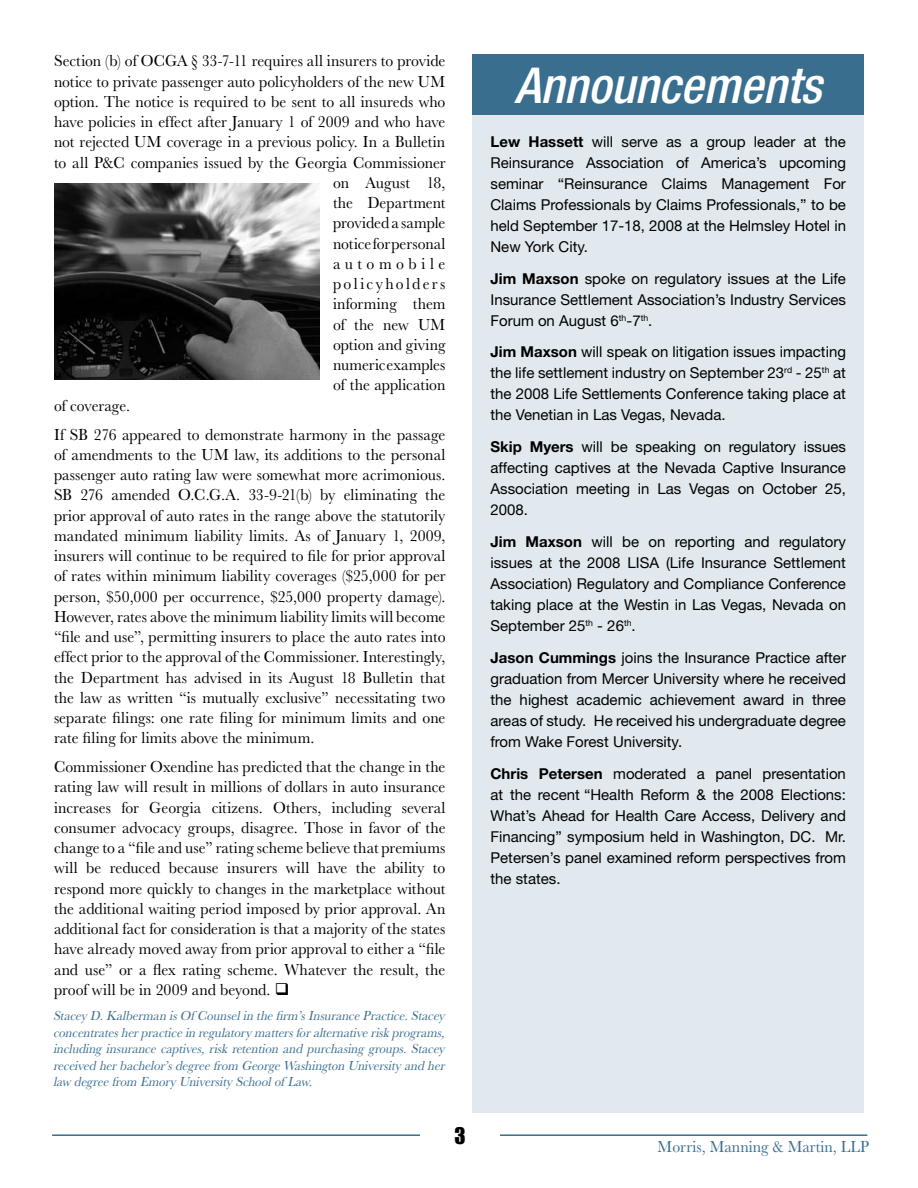
<style>
.page{position:relative;width:918px;height:1188px;background:#fff}
.page>*{position:absolute;margin:0;border:0;box-sizing:border-box;transform-origin:0 0}
.t1{font:italic 500 condensed 49.5px "Helvetica Neue LT";color:#fff}
.t2{font:16.5px/20.2px "URW Basker T Regu Narr";color:#000;text-align:justify}
.t3{font:16.5px "URW Basker T Regu Narr";color:#3a6e8f}
.t4{font:16.5px "URW Basker T Regu Narr";letter-spacing:.14em;color:#000}
.t5{font:16.5px "URW Basker T Regu Narr";letter-spacing:.275em;color:#000}
.t6{font:15px/21px "Helvetica Neue LT";color:#000;text-align:justify}
.t7{font:13.5px/16.5px "URW Basker T Regu Narr Obli";color:#3a6e8f;text-align:justify}
.s1{font-weight:700}
</style>
<div class="page">
<hr style="left:52px;top:1134px;width:815px;height:2px;background:#3a6e8f">
<div style="left:420px;top:1127px;width:80px;height:51px;background:#fff"></div>
<div style="left:472px;top:54px;width:392px;height:1059px;background:#e1e9ee"></div>
<div style="left:472px;top:54px;width:392px;height:61px;background:#3a6e8f"></div>
<img style="left:54px;top:183px;width:266px;height:197px">
<p class="t2" style="left:54px;top:51px;width:393px">Section (b) of OCGA § 33-7-11 requires all insurers to provide</p>
<p class="t2" style="left:54px;top:72px;width:393px">notice to private passenger auto policyholders of the new UM</p>
<p class="t2" style="left:54px;top:92px;width:393px">option. The notice is required to be sent to all insureds who</p>
<p class="t2" style="left:54px;top:112px;width:393px">have policies in effect after January 1 of 2009 and who have</p>
<p class="t2" style="left:54px;top:132px;width:393px">not rejected UM coverage in a previous policy. In a Bulletin</p>
<p class="t2" style="left:54px;top:153px;width:393px">to all P&amp;C companies issued by the Georgia Commissioner</p>
<p class="t2" style="left:333px;top:173px;width:114px">on August 1 8,</p>
<p class="t2" style="left:333px;top:193px;width:114px">the Department</p>
<p class="t2" style="left:333px;top:213px;width:114px">provided a sample</p>
<p class="t2" style="left:333px;top:234px;width:114px">notice for personal</p>
<p class="t5" style="left:333px;top:255px;width:114px">automobile</p>
<p class="t4" style="left:333px;top:275px;width:114px">policyholders</p>
<p class="t2" style="left:333px;top:294px;width:114px">informing them</p>
<p class="t2" style="left:333px;top:315px;width:114px">of the new UM</p>
<p class="t2" style="left:333px;top:335px;width:114px">option and giving</p>
<p class="t2" style="left:333px;top:355px;width:114px">numeric examples</p>
<p class="t2" style="left:333px;top:375px;width:114px">of the application</p>
<p class="t2" style="left:54px;top:396px;width:78px">of coverage.</p>
<p class="t2" style="left:54px;top:424px;width:393px">If SB 276 appeared to demonstrate harmony in the passage of amendments to the UM law, its additions to the personal passenger auto rating law were somewhat more acrimonious.<br>SB 276 amended O.C.G.A. 33-9-21 (b) by eliminating the prior approval of auto rates in the range above the statutorily mandated minimum liability limits. As of January 1 , 2009, insurers will continue to be required to file for prior approval of rates within minimum liability coverages ($25,000 for per person, $50,000 per occurrence, $25,000 property damage).<br>However, rates above the minimum liability limits will become “file and use”, permitting insurers to place the auto rates into effect prior to the approval of the Commissioner. Interestingly, the Department has advised in its August 1 8 Bulletin that the law as written “is mutually exclusive” necessitating two separate filings: one rate filing for minimum limits and one rate filing for limits above the minimum.</p>
<p class="t2" style="left:54px;top:757px;width:393px">Commissioner Oxendine has predicted that the change in the rating law will result in millions of dollars in auto insurance increases for Georgia citizens. Others, including several consumer advocacy groups, disagree. Those in favor of the change to a “file and use” rating scheme believe that premiums will be reduced because insurers will have the ability to respond more quickly to changes in the marketplace without the additional waiting period imposed by prior approval. An additional fact for consideration is that a majority of the states have already moved away from prior approval to either a “file and use” or a flex rating scheme. Whatever the result, the proof will be in 2009 and beyond. ❑</p>
<p class="t7" style="left:54px;top:1008px;width:393px">Stacey D. Kalberman is Of Counsel in the firm’s Insurance Practice. Stacey concentrates her practice in regulatory matters for alternative risk programs, including insurance captives, risk retention and purchasing groups. Stacey received her bachelor’s degree from George Washington University and her law degree from Emory University School of Law.</p>
<h1 class="t1" style="left:515px;top:56px;width:308px">Announcements</h1>
<p class="t6" style="left:490px;top:131px;width:357px"><span class="s1">Lew Hassett</span> will serve as a group leader at the Reinsurance Association of America’s upcoming seminar “Reinsurance Claims Management For Claims Professionals by Claims Professionals,” to be held September 17-18, 2008 at the Helmsley Hotel in New York City.</p>
<p class="t6" style="left:490px;top:268px;width:357px"><span class="s1">Jim Maxson</span> spoke on regulatory issues at the Life Insurance Settlement Association’s Industry Services Forum on August 6<sup>th</sup>-7<sup>th</sup>.</p>
<p class="t6" style="left:490px;top:341px;width:357px"><span class="s1">Jim Maxson</span> will speak on litigation issues impacting the life settlement industry on September 23<sup>rd</sup> - 25<sup>th</sup> at the 2008 Life Settlements Conference taking place at the Venetian in Las Vegas, Nevada.</p>
<p class="t6" style="left:490px;top:436px;width:357px"><span class="s1">Skip Myers</span> will be speaking on regulatory issues affecting captives at the Nevada Captive Insurance Association meeting in Las Vegas on October 25, 2008.</p>
<p class="t6" style="left:490px;top:531px;width:357px"><span class="s1">Jim Maxson</span> will be on reporting and regulatory issues at the 2008 LISA (Life Insurance Settlement Association) Regulatory and Compliance Conference taking place at the Westin in Las Vegas, Nevada on September 25<sup>th</sup> - 26<sup>th</sup>.</p>
<p class="t6" style="left:490px;top:647px;width:357px"><span class="s1">Jason Cummings</span> joins the Insurance Practice after graduation from Mercer University where he received the highest academic achievement award in three areas of study. He received his undergraduate degree from Wake Forest University.</p>
<p class="t6" style="left:490px;top:763px;width:357px"><span class="s1">Chris Petersen</span> moderated a panel presentation at the recent “Health Reform &amp; the 2008 Elections:<br>What’s Ahead for Health Care Access, Delivery and Financing” symposium held in Washington, DC. Mr.<br>Petersen’s panel examined reform perspectives from the states.</p>
<p class="t3" style="left:658px;top:1138px;width:213px">Morris, Manning &amp; Martin, LLP</p>
</div>
